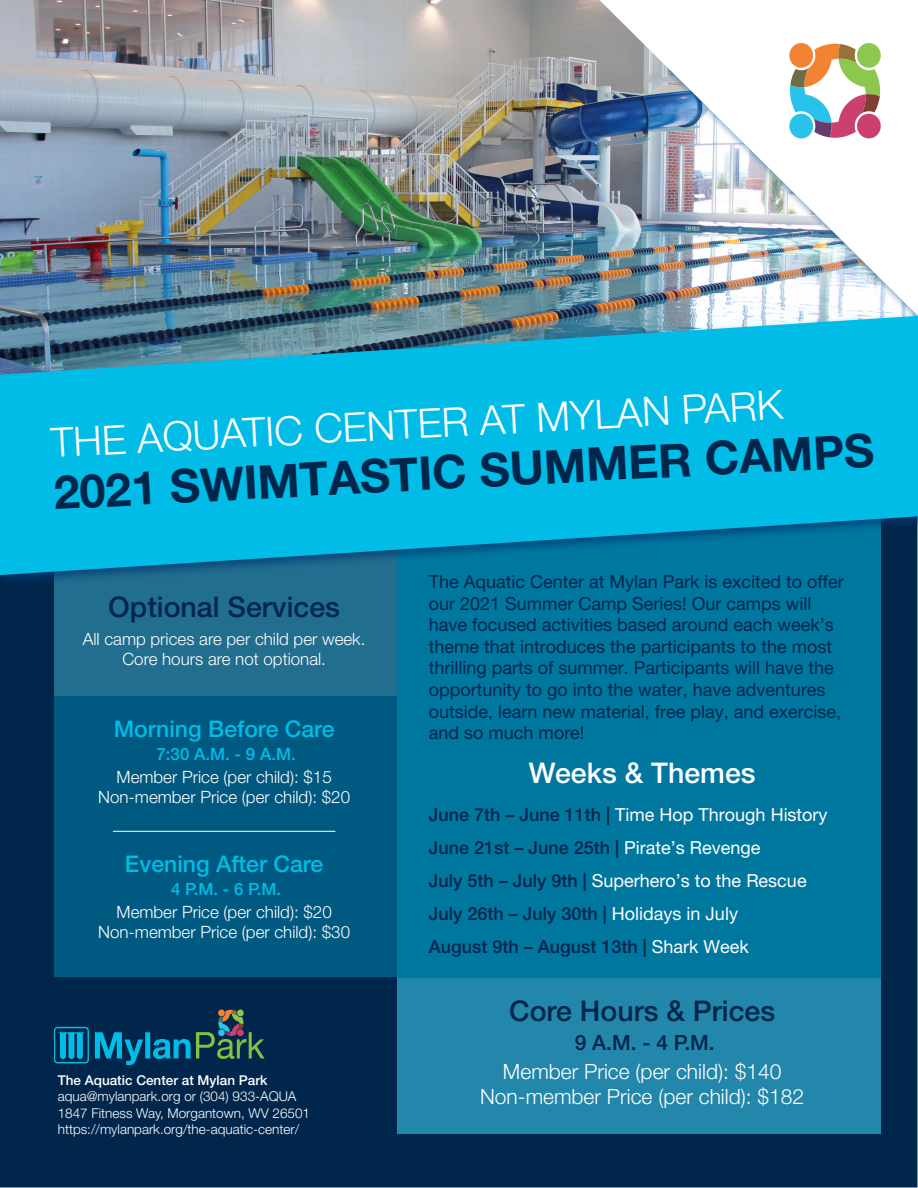
<style>
.page{position:relative;width:918px;height:1188px;background:#fff}
.page>*{position:absolute;margin:0;border:0;box-sizing:border-box;transform-origin:0 0}
.t1{font:700 46.5px "Helvetica Neue LT Pro";color:#00264c}
.t2{font:300 40.5px "Helvetica Neue LT Pro";color:#fff}
.t3{font:500 28.5px "Helvetica Neue LT Pro";color:#00264c}
.t4{font:500 28.5px "Helvetica Neue LT Pro";color:#fff}
.t5{font:500 22.95px "Helvetica Neue LT Pro";color:#00bce7}
.t6{font:300 21px "Helvetica Neue LT Pro";color:#fff}
.t7{font:500 21px "Helvetica Neue LT Pro";color:#00264c}
.t8{font:18px/21.6px "Helvetica Neue LT Pro";color:#00264c}
.t9{font:500 18px "Helvetica Neue LT Pro";color:#00264c}
.t10{font:18px "Helvetica Neue LT Pro";color:#fff}
.t11{font:300 16.95px "Helvetica Neue LT Pro";color:#fff}
.t12{font:500 16.95px "Helvetica Neue LT Pro";color:#00bce7}
.t13{font:300 13.5px "Helvetica Neue LT Pro";color:#fff}
.t14{font:500 13.5px "Helvetica Neue LT Pro";color:#fff}
.s1{font-weight:500;color:#00264c}
.s2{font-weight:400;color:#fff}
</style>
<div class="page">
<div style="left:0;top:588px;width:918px;height:600px;background:#00264c"></div>
<img style="left:0;top:0;width:599px;height:313px">
<svg style="left:54px;top:1010px;width:211px;height:55px;background:#0c4b66"></svg>
<div style="left:54px;top:440px;width:427px;height:537px;background:#005980"></div>
<div style="left:397px;top:481px;width:483px;height:653px;background:#00779f"></div>
<img style="left:599px;top:0;width:316px;height:313px">
<svg style="left:789px;top:43px;width:92px;height:95px"></svg>
<div style="left:397px;top:978px;width:483px;height:156px;background:#2287aa"></div>
<div style="left:54px;top:540px;width:343px;height:156px;background:#226e8f"></div>
<hr style="left:113px;top:831px;width:222px;height:1px;background:#fff">
<div style="left:0;top:313px;width:918px;height:275px;background:#003c74;opacity:.75"></div>
<svg style="left:0;top:316px;width:918px;height:259px;background:#0aabd3"></svg>
<p class="t2" style="left:50px;top:418px;width:734px;rotate:-3deg">THE AQUATIC CENTER AT MYLAN PARK</p>
<p class="t1" style="left:52px;top:464px;width:823px;rotate:-3deg">2021 SWIMTASTIC SUMMER CAMPS</p>
<p class="t3" style="left:108px;top:590px;width:233px">Optional Services</p>
<p class="t11" style="left:83px;top:629px;width:284px">All camp prices are per child per week.</p>
<p class="t11" style="left:122px;top:649px;width:205px">Core hours are not optional.</p>
<p class="t5" style="left:114px;top:715px;width:222px">Morning Before Care</p>
<p class="t12" style="left:157px;top:744px;width:141px">7:30 A.M. - 9 A.M.</p>
<p class="t11" style="left:117px;top:767px;width:217px">Member Price (per child): $15</p>
<p class="t11" style="left:98px;top:787px;width:253px">Non-member Price (per child): $20</p>
<p class="t5" style="left:125px;top:850px;width:200px">Evening After Care</p>
<p class="t12" style="left:171px;top:879px;width:112px">4 P.M. - 6 P.M.</p>
<p class="t11" style="left:117px;top:902px;width:217px">Member Price (per child): $20</p>
<p class="t11" style="left:98px;top:922px;width:253px">Non-member Price (per child): $30</p>
<p class="t14" style="left:58px;top:1072px;width:211px">The Aquatic Center at Mylan Park</p>
<p class="t13" style="left:58px;top:1088px;width:240px">aqua@mylanpark.org or (304) 933-AQUA</p>
<p class="t13" style="left:58px;top:1105px;width:254px">1847 Fitness Way, Morgantown, WV 26501</p>
<p class="t13" style="left:58px;top:1121px;width:243px">https://mylanpark.org/the-aquatic-center/</p>
<p class="t8" style="left:429px;top:571px;width:417px">The Aquatic Center at Mylan Park is excited to offer our 2021 Summer Camp Series! Our camps will have focused activities based around each week’s theme that introduces the participants to the most thrilling parts of summer. Participants will have the opportunity to go into the water, have adventures outside, learn new material, free play, and exercise, and so much more!</p>
<p class="t4" style="left:529px;top:755px;width:229px">Weeks &amp; Themes</p>
<p class="t10" style="left:429px;top:804px;width:400px"><span class="s1">June 7th – June 11th |</span> Time Hop Through History</p>
<p class="t9" style="left:429px;top:837px;width:333px">June 21st – June 25th | <span class="s2">Pirate’s Revenge</span></p>
<p class="t10" style="left:429px;top:870px;width:379px"><span class="s1">July 5th – July 9th |</span> Superhero’s to the Rescue</p>
<p class="t9" style="left:429px;top:903px;width:311px">July 26th – July 30th | <span class="s2">Holidays in July</span></p>
<p class="t9" style="left:429px;top:936px;width:322px">August 9th – August 13th | <span class="s2">Shark Week</span></p>
<p class="t3" style="left:509px;top:994px;width:268px">Core Hours &amp; Prices</p>
<p class="t7" style="left:575px;top:1030px;width:142px">9 A.M. - 4 P.M.</p>
<p class="t6" style="left:503px;top:1059px;width:280px">Member Price (per child): $140</p>
<p class="t6" style="left:480px;top:1084px;width:326px">Non-member Price (per child): $182</p>
</div>
